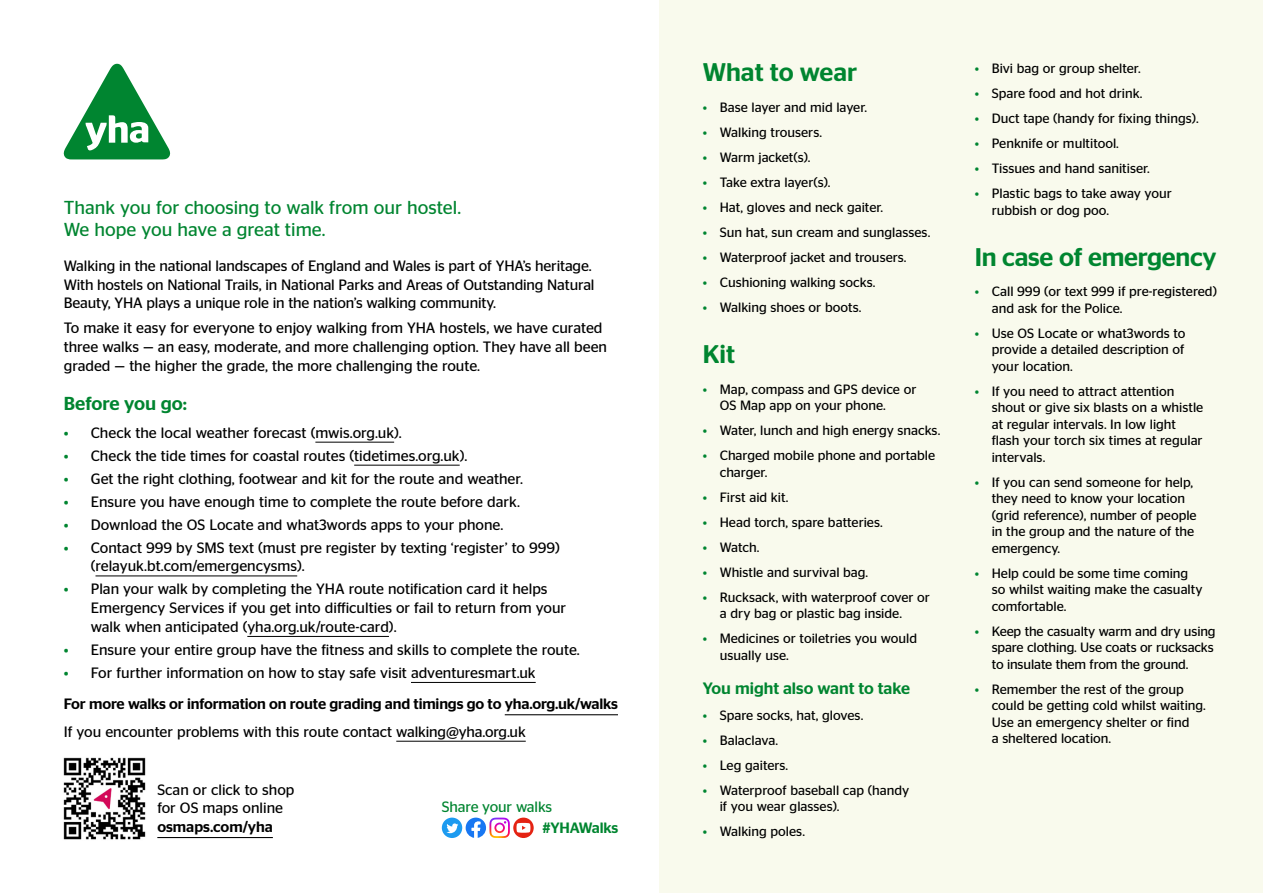
<style>
.page{position:relative;width:1263px;height:893px;background:#fff}
.page>*{position:absolute;margin:0;border:0;box-sizing:border-box;transform-origin:0 0}
.t1{font:500 25.5px "Stag Sans";letter-spacing:-.01em;color:#008530}
.t2{font:18.75px/22.5px "Stag Sans";color:#008530}
.t3{font:500 18.75px "Stag Sans";color:#008530}
.t4{font:500 16.5px "Stag Sans";color:#008530}
.t5{font:15px/18.8px "Stag Sans";color:#000}
.t6{font:500 15px/31.5px "Stag Sans";letter-spacing:-.01em;color:#000}
.t7{font:15px "Stag Sans";letter-spacing:-.01em;color:#008530}
.t8{font:500 15px "Stag Sans";letter-spacing:-.01em;color:#008530}
.t9{font:13.5px/16.5px "Stag Sans";color:#000}
.s1{color:#008530}
.s2{font-weight:400;color:#008530}
.s3{font-weight:400}
</style>
<div class="page">
<div style="left:659px;top:0;width:604px;height:893px;background:#f9faed"></div>
<hr style="left:315px;top:442px;width:79px;height:1px;background:#000">
<hr style="left:354px;top:465px;width:106px;height:1px;background:#000">
<hr style="left:95px;top:576px;width:202px;height:1px;background:#000">
<hr style="left:247px;top:636px;width:142px;height:1px;background:#000">
<hr style="left:411px;top:682px;width:125px;height:1px;background:#000">
<hr style="left:505px;top:714px;width:113px;height:1px;background:#000">
<hr style="left:396px;top:741px;width:130px;height:1px;background:#000">
<img style="left:63px;top:757px;width:83px;height:83px">
<hr style="left:157px;top:837px;width:116px;height:1px;background:#000">
<svg style="left:63px;top:64px;width:108px;height:95px"></svg>
<div style="left:442px;top:818px;width:20px;height:20px;background:#1d9bf0;border-radius:50%"></div>
<svg style="left:446px;top:823px;width:12px;height:10px"></svg>
<svg style="left:466px;top:818px;width:44px;height:20px"></svg>
<div style="left:513px;top:818px;width:21px;height:20px;background:#e42313;border-radius:50%"></div>
<svg style="left:516px;top:823px;width:14px;height:10px"></svg>
<h2 class="t2" style="left:64px;top:196px;width:399px">Thank you for choosing to walk from our hostel.<br>We hope you have a great time.</h2>
<p class="t5" style="left:64px;top:256px;width:532px">Walking in the national landscapes of England and Wales is part of YHA’s heritage.<br>With hostels on National Trails, in National Parks and Areas of Outstanding Natural<br>Beauty, YHA plays a unique role in the nation’s walking community.</p>
<p class="t5" style="left:64px;top:319px;width:545px">To make it easy for everyone to enjoy walking from YHA hostels, we have curated three walks — an easy, moderate, and more challenging option. They have all been graded — the higher the grade, the more challenging the route.</p>
<h2 class="t3" style="left:64px;top:392px;width:125px">Before you go:</h2>
<p class="t5" style="left:64px;top:423px;width:339px"><span class="s1">•</span> Check the local weather forecast (mwis.org.uk).</p>
<p class="t5" style="left:64px;top:446px;width:405px"><span class="s1">•</span> Check the tide times for coastal routes (tidetimes.org.uk).</p>
<p class="t5" style="left:64px;top:469px;width:461px"><span class="s1">•</span> Get the right clothing, footwear and kit for the route and weather.</p>
<p class="t5" style="left:64px;top:492px;width:458px"><span class="s1">•</span> Ensure you have enough time to complete the route before dark.</p>
<p class="t5" style="left:64px;top:515px;width:441px"><span class="s1">•</span> Download the OS Locate and what3words apps to your phone.</p>
<p class="t5" style="left:91px;top:538px;width:471px;text-indent:-27px"><span class="s1">•</span> Contact 999 by SMS text (must pre register by texting ‘register’ to 999) (relayuk.bt.com/emergencysms).</p>
<p class="t5" style="left:91px;top:580px;width:477px;text-indent:-27px"><span class="s1">•</span> Plan your walk by completing the YHA route notification card it helps<br>Emergency Services if you get into difficulties or fail to return from your walk when anticipated (yha.org.uk/route-card).</p>
<p class="t5" style="left:64px;top:640px;width:518px"><span class="s1">•</span> Ensure your entire group have the fitness and skills to complete the route.</p>
<p class="t6" style="left:64px;top:657px;width:556px"><span class="s2">•</span> <span class="s3">For further information on how to stay safe visit adventuresmart.uk<br></span>For more walks or information on route grading and timings go to yha.org.uk/walks</p>
<p class="t5" style="left:64px;top:722px;width:463px">If you encounter problems with this route contact walking@yha.org.uk</p>
<p class="t5" style="left:157px;top:780px;width:139px">Scan or click to shop for OS maps online</p>
<p class="t6" style="left:157px;top:811px;width:117px">osmaps.com/yha</p>
<p class="t7" style="left:442px;top:798px;width:112px">Share your walks</p>
<p class="t8" style="left:542px;top:819px;width:78px">#YHAWalks</p>
<h1 class="t1" style="left:703px;top:58px;width:156px">What to wear</h1>
<p class="t9" style="left:703px;top:99px;width:166px"><span class="s1">•</span> Base layer and mid layer.</p>
<p class="t9" style="left:703px;top:124px;width:121px"><span class="s1">•</span> Walking trousers.</p>
<p class="t9" style="left:703px;top:149px;width:109px"><span class="s1">•</span> Warm jacket(s).</p>
<p class="t9" style="left:703px;top:174px;width:129px"><span class="s1">•</span> Take extra layer(s).</p>
<p class="t9" style="left:703px;top:199px;width:182px"><span class="s1">•</span> Hat, gloves and neck gaiter.</p>
<p class="t9" style="left:703px;top:224px;width:229px"><span class="s1">•</span> Sun hat, sun cream and sunglasses.</p>
<p class="t9" style="left:703px;top:249px;width:205px"><span class="s1">•</span> Waterproof jacket and trousers.</p>
<p class="t9" style="left:703px;top:274px;width:174px"><span class="s1">•</span> Cushioning walking socks.</p>
<p class="t9" style="left:703px;top:299px;width:160px"><span class="s1">•</span> Walking shoes or boots.</p>
<h1 class="t1" style="left:703px;top:339px;width:34px">Kit</h1>
<p class="t9" style="left:720px;top:381px;width:198px;text-indent:-17px"><span class="s1">•</span> Map, compass and GPS device or<br>OS Map app on your phone.</p>
<p class="t9" style="left:703px;top:422px;width:239px"><span class="s1">•</span> Water, lunch and high energy snacks.</p>
<p class="t9" style="left:720px;top:447px;width:217px;text-indent:-17px"><span class="s1">•</span> Charged mobile phone and portable charger.</p>
<p class="t9" style="left:703px;top:489px;width:87px"><span class="s1">•</span> First aid kit.</p>
<p class="t9" style="left:703px;top:514px;width:182px"><span class="s1">•</span> Head torch, spare batteries.</p>
<p class="t9" style="left:703px;top:539px;width:58px"><span class="s1">•</span> Watch.</p>
<p class="t9" style="left:703px;top:564px;width:167px"><span class="s1">•</span> Whistle and survival bag.</p>
<p class="t9" style="left:720px;top:589px;width:212px;text-indent:-17px"><span class="s1">•</span> Rucksack, with waterproof cover or a dry bag or plastic bag inside.</p>
<p class="t9" style="left:720px;top:630px;width:199px;text-indent:-17px"><span class="s1">•</span> Medicines or toiletries you would usually use.</p>
<p class="t4" style="left:703px;top:679px;width:209px">You might also want to take</p>
<p class="t9" style="left:703px;top:706px;width:162px"><span class="s1">•</span> Spare socks, hat, gloves.</p>
<p class="t9" style="left:703px;top:731px;width:77px"><span class="s1">•</span> Balaclava.</p>
<p class="t9" style="left:703px;top:756px;width:87px"><span class="s1">•</span> Leg gaiters.</p>
<p class="t9" style="left:720px;top:781px;width:191px;text-indent:-17px"><span class="s1">•</span> Waterproof baseball cap (handy if you wear glasses).</p>
<p class="t9" style="left:703px;top:823px;width:104px"><span class="s1">•</span> Walking poles.</p>
<p class="t9" style="left:975px;top:60px;width:168px"><span class="s1">•</span> Bivi bag or group shelter.</p>
<p class="t9" style="left:975px;top:85px;width:169px"><span class="s1">•</span> Spare food and hot drink.</p>
<p class="t9" style="left:975px;top:110px;width:225px"><span class="s1">•</span> Duct tape (handy for fixing things).</p>
<p class="t9" style="left:975px;top:135px;width:146px"><span class="s1">•</span> Penknife or multitool.</p>
<p class="t9" style="left:975px;top:160px;width:177px"><span class="s1">•</span> Tissues and hand sanitiser.</p>
<p class="t9" style="left:992px;top:185px;width:182px;text-indent:-17px"><span class="s1">•</span> Plastic bags to take away your rubbish or dog poo.</p>
<h1 class="t1" style="left:975px;top:242px;width:243px">In case of emergency</h1>
<p class="t9" style="left:992px;top:283px;width:227px;text-indent:-17px"><span class="s1">•</span> Call 999 (or text 999 if pre-registered) and ask for the Police.</p>
<p class="t9" style="left:992px;top:325px;width:195px;text-align:justify;text-indent:-17px"><span class="s1">•</span> Use OS Locate or what3words to provide a detailed description of your location.</p>
<p class="t9" style="left:992px;top:383px;width:213px;text-indent:-17px"><span class="s1">•</span> If you need to attract attention shout or give six blasts on a whistle at regular intervals. In low light flash your torch six times at regular intervals.</p>
<p class="t9" style="left:992px;top:474px;width:206px;text-indent:-17px"><span class="s1">•</span> If you can send someone for help, they need to know your location (grid reference), number of people in the group and the nature of the emergency.</p>
<p class="t9" style="left:992px;top:565px;width:212px;text-indent:-17px"><span class="s1">•</span> Help could be some time coming so whilst waiting make the casualty comfortable.</p>
<p class="t9" style="left:992px;top:623px;width:225px;text-indent:-17px"><span class="s1">•</span> Keep the casualty warm and dry using spare clothing. Use coats or rucksacks to insulate them from the ground.</p>
<p class="t9" style="left:992px;top:681px;width:216px;text-indent:-17px"><span class="s1">•</span> Remember the rest of the group could be getting cold whilst waiting.<br>Use an emergency shelter or find<br>a sheltered location.</p>
</div>
